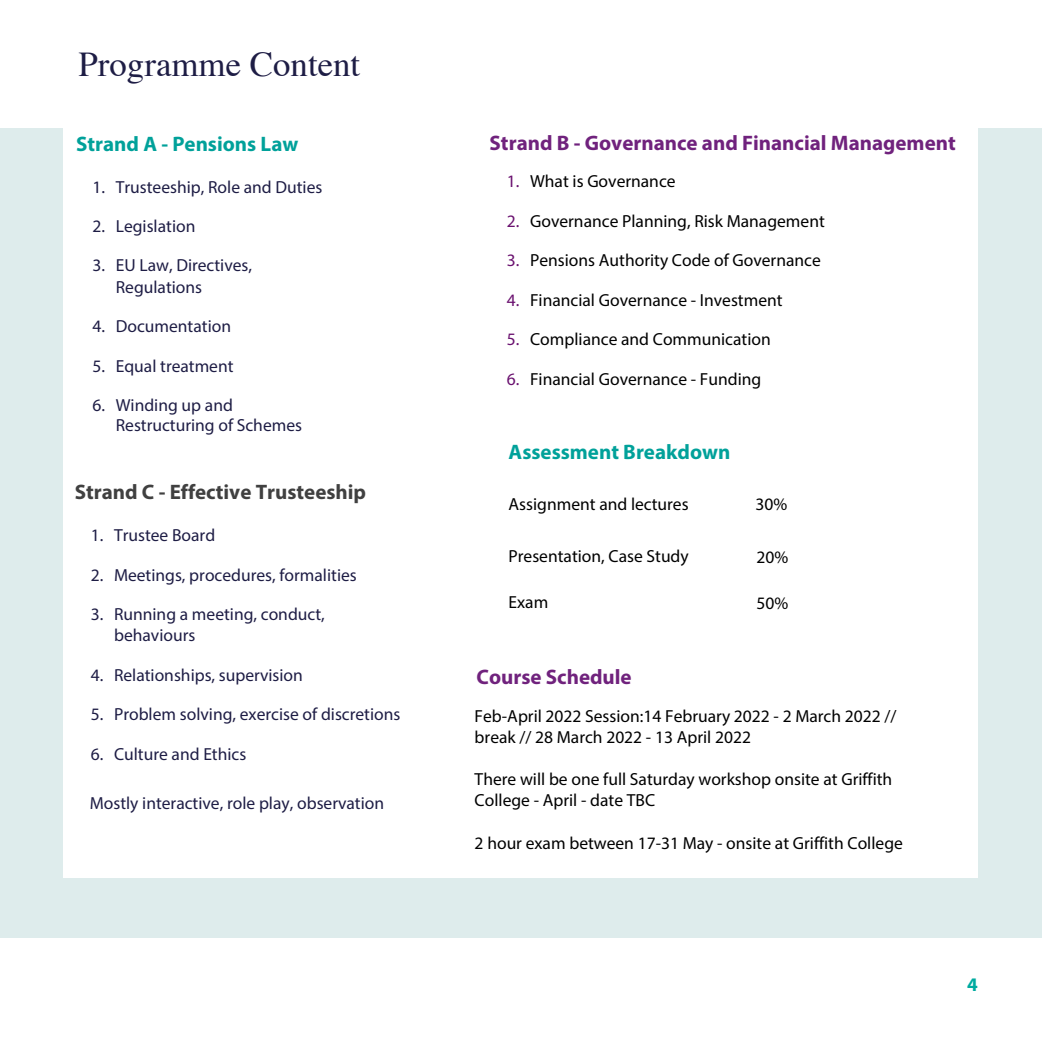
<style>
.page{position:relative;width:1042px;height:1042px;background:#fff}
.page>*{position:absolute;margin:0;border:0;box-sizing:border-box;transform-origin:0 0}
.t1{font:34.82px "Times";color:#1e1d45}
.t2{font:700 21px "Myriad Pro";color:#70227d}
.t3{font:700 21px "Myriad Pro";color:#00a19a}
.t4{font:700 21px "Myriad Pro";color:#404040}
.t5{font:700 19.25px "Myriad Pro";color:#00aba0}
.t6{font:17.5px/21px "Myriad Pro";color:#000}
.t7{font:17.5px/21.7px "Myriad Pro";color:#1e1d45}
.s1{color:#6a116f}
</style>
<div class="page">
<div style="left:0;top:128px;width:1042px;height:809px;background:#deecec"></div>
<div style="left:63px;top:104px;width:914px;height:774px;background:#fff"></div>
<h1 class="t1" style="left:79px;top:32px;width:283px">Programme Content</h1>
<p class="t3" style="left:76px;top:130px;width:224px">Strand A - Pensions Law</p>
<p class="t7" style="left:92px;top:175px;width:231px">1. Trusteeship, Role and Duties</p>
<p class="t7" style="left:92px;top:215px;width:104px">2. Legislation</p>
<p class="t7" style="left:116px;top:254px;width:138px;text-indent:-23px">3. EU Law, Directives,<br>Regulations</p>
<p class="t7" style="left:92px;top:315px;width:140px">4. Documentation</p>
<p class="t7" style="left:92px;top:354px;width:143px">5. Equal treatment</p>
<p class="t7" style="left:116px;top:395px;width:188px;line-height:20.3px;text-indent:-23px">6. Winding up and<br>Restructuring of Schemes</p>
<p class="t4" style="left:75px;top:478px;width:293px">Strand C - Effective Trusteeship</p>
<p class="t7" style="left:91px;top:524px;width:126px">1. Trustee Board</p>
<p class="t7" style="left:91px;top:564px;width:268px">2. Meetings, procedures, formalities</p>
<p class="t7" style="left:114px;top:603px;width:212px;line-height:21px;text-indent:-23px">3. Running a meeting, conduct, behaviours</p>
<p class="t7" style="left:91px;top:663px;width:214px">4. Relationships, supervision</p>
<p class="t7" style="left:91px;top:703px;width:311px">5. Problem solving, exercise of discretions</p>
<p class="t7" style="left:91px;top:742px;width:157px">6. Culture and Ethics</p>
<p class="t7" style="left:90px;top:792px;width:296px">Mostly interactive, role play, observation</p>
<p class="t2" style="left:490px;top:129px;width:468px">Strand B - Governance and Financial Management</p>
<p class="t6" style="left:507px;top:171px;width:170px"><span class="s1">1.</span> What is Governance</p>
<p class="t6" style="left:507px;top:210px;width:319px"><span class="s1">2.</span> Governance Planning, Risk Management</p>
<p class="t6" style="left:507px;top:250px;width:315px"><span class="s1">3.</span> Pensions Authority Code of Governance</p>
<p class="t6" style="left:507px;top:289px;width:277px"><span class="s1">4.</span> Financial Governance - Investment</p>
<p class="t6" style="left:507px;top:329px;width:265px"><span class="s1">5.</span> Compliance and Communication</p>
<p class="t6" style="left:507px;top:368px;width:256px"><span class="s1">6.</span> Financial Governance - Funding</p>
<p class="t3" style="left:508px;top:438px;width:223px">Assessment Breakdown</p>
<p class="t6" style="left:508px;top:493px;width:182px">Assignment and lectures</p>
<p class="t6" style="left:755px;top:493px;width:33px">30%</p>
<p class="t6" style="left:508px;top:545px;width:182px">Presentation, Case Study</p>
<p class="t6" style="left:756px;top:546px;width:33px">20%</p>
<p class="t6" style="left:508px;top:591px;width:41px">Exam</p>
<p class="t6" style="left:756px;top:592px;width:33px">50%</p>
<p class="t2" style="left:476px;top:663px;width:157px">Course Schedule</p>
<p class="t6" style="left:475px;top:705px;width:423px">Feb-April 2022 Session:14 February 2022 - 2 March 2022 // break // 28 March 2022 - 13 April 2022</p>
<p class="t6" style="left:475px;top:768px;width:419px">There will be one full Saturday workshop onsite at Griffith<br>College - April - date TBC</p>
<p class="t6" style="left:475px;top:832px;width:430px">2 hour exam between 17-31 May - onsite at Griffith College</p>
<p class="t5" style="left:967px;top:972px;width:12px">4</p>
</div>
